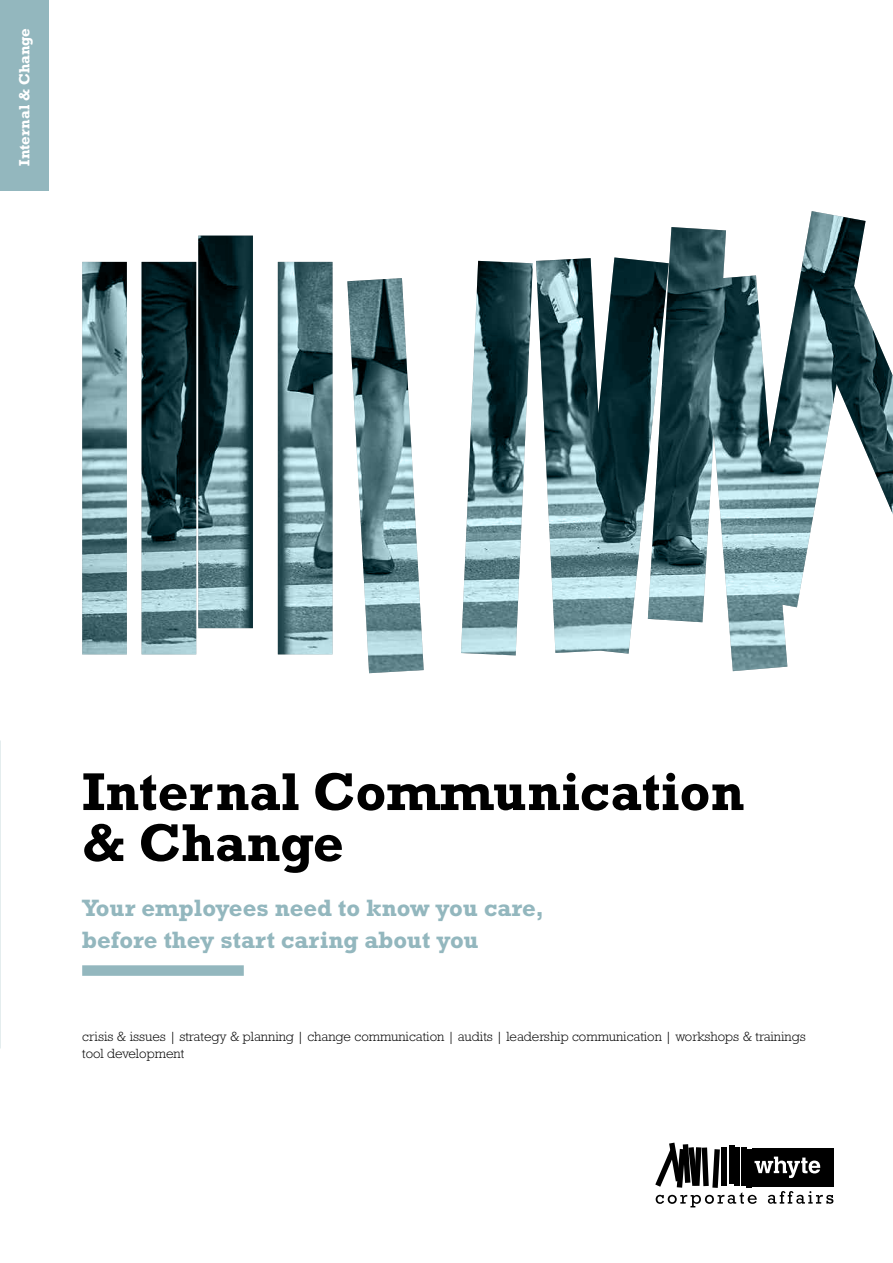
<style>
.page{position:relative;width:893px;height:1263px;background:#fff}
.page>*{position:absolute;margin:0;border:0;box-sizing:border-box;transform-origin:0 0}
.t1{font:700 54px/51px "Rockwell Std";color:#000}
.t2{font:700 24px/32.4px "Rockwell Std";color:#93b7be}
.t3{font:700 15.15px "Rockwell Std";color:#fff}
.t4{font:300 13.5px/16.2px "Rockwell Std";color:#000}
</style>
<div class="page">
<svg style="left:655px;top:1142px;width:178px;height:65px"></svg>
<img style="left:82px;top:211px;width:811px;height:462px">
<div style="left:82px;top:965px;width:162px;height:11px;background:#93b7be"></div>
<div style="left:0;top:0;width:48px;height:190px;background:#93b7be"></div>
<p class="t3" style="left:15px;top:166px;width:139px;rotate:-90deg">Internal &amp; Change</p>
<h1 class="t1" style="left:82px;top:765px;width:663px">Internal Communication &amp; Change</h1>
<h2 class="t2" style="left:82px;top:891px;width:463px">Your employees need to know you care, before they start caring about you</h2>
<p class="t4" style="left:82px;top:1028px;width:725px">crisis &amp; issues | strategy &amp; planning | change communication | audits | leadership communication | workshops &amp; trainings tool development</p>
</div>
